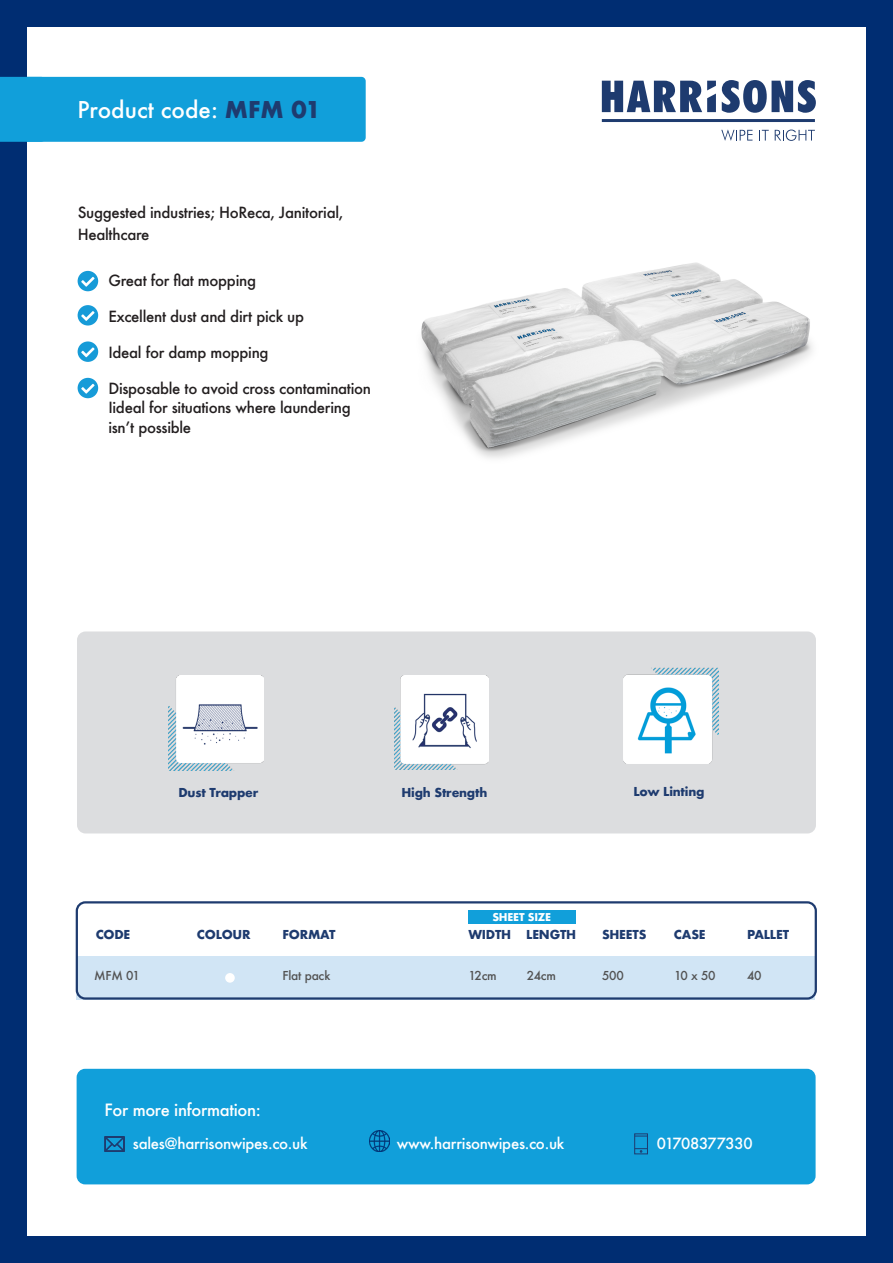
<style>
.page{position:relative;width:893px;height:1263px;background:#fff}
.page>*{position:absolute;margin:0;border:0;box-sizing:border-box;transform-origin:0 0}
.t1{font:500 22.5px "Futura";color:#fff}
.t2{font:500 16.5px "Futura";letter-spacing:-.02em;color:#fff}
.t3{font:500 15px "Futura";letter-spacing:-.02em;color:#231f20}
.t4{font:500 15px "Futura";letter-spacing:-.02em;color:#fff}
.t5{font:700 12px "Futura";letter-spacing:-.02em;color:#1e3b6f}
.t6{font:500 12px "Futura";letter-spacing:-.02em;color:#525252}
.t7{font:700 10.5px "Futura";letter-spacing:-.02em;color:#fff}
.s1{font-weight:700;color:#1e3b6f}
</style>
<div class="page">
<div style="left:77px;top:956px;width:738px;height:44px;background:#d1e5f5"></div>
<div style="left:468px;top:910px;width:108px;height:14px;background:#119fda"></div>
<div style="left:77px;top:631px;width:739px;height:202px;background:#dcdddf;border-radius:9px"></div>
<div style="left:77px;top:1069px;width:739px;height:115px;background:#119fda;border-radius:9px"></div>
<div style="left:225px;top:973px;width:10px;height:10px;background:#fff;border-radius:50%"></div>
<svg style="left:104px;top:1136px;width:21px;height:16px"></svg>
<div style="left:634px;top:1133px;width:14px;height:21px;border:1px solid #1e3b6f"></div>
<svg style="left:635px;top:1135px;width:12px;height:1px"></svg>
<svg style="left:635px;top:1148px;width:12px;height:4px"></svg>
<img style="left:369px;top:1131px;width:21px;height:20px">
<div style="left:78px;top:271px;width:20px;height:20px;background:#169bd8;border-radius:50%"></div>
<svg style="left:81px;top:277px;width:14px;height:10px"></svg>
<img style="left:169px;top:675px;width:95px;height:96px">
<img style="left:394px;top:675px;width:95px;height:94px">
<img style="left:623px;top:667px;width:96px;height:96px">
<div style="left:76px;top:901px;width:741px;height:99px;border:2px solid #1e3b6f;border-radius:9px"></div>
<div style="left:78px;top:305px;width:20px;height:20px;background:#169bd8;border-radius:50%"></div>
<svg style="left:81px;top:311px;width:14px;height:10px"></svg>
<div style="left:78px;top:341px;width:20px;height:21px;background:#169bd8;border-radius:50%"></div>
<svg style="left:81px;top:347px;width:14px;height:10px"></svg>
<div style="left:78px;top:378px;width:20px;height:20px;background:#169bd8;border-radius:50%"></div>
<svg style="left:81px;top:384px;width:14px;height:10px"></svg>
<div style="left:0;top:0;width:893px;height:26px;background:#002d72"></div>
<div style="left:0;top:1237px;width:893px;height:26px;background:#002d72"></div>
<div style="left:0;top:0;width:26px;height:1263px;background:#002d72"></div>
<div style="left:867px;top:0;width:26px;height:1263px;background:#002d72"></div>
<svg style="left:722px;top:80px;width:94px;height:33px"></svg>
<svg style="left:602px;top:81px;width:114px;height:31px"></svg>
<svg style="left:721px;top:129px;width:31px;height:12px"></svg>
<svg style="left:759px;top:130px;width:10px;height:11px"></svg>
<svg style="left:775px;top:130px;width:40px;height:11px"></svg>
<hr style="left:602px;top:119px;width:213px;height:3px;background:#1e3b6f">
<div style="left:0;top:77px;width:366px;height:65px;background:#119fda"></div>
<img style="left:421px;top:262px;width:391px;height:196px">
<p class="t1" style="left:77px;top:94px;width:245px">Product code: <span class="s1">MFM 01</span></p>
<p class="t3" style="left:78px;top:202px;width:267px">Suggested industries; HoReca, Janitorial,</p>
<p class="t3" style="left:78px;top:224px;width:73px">Healthcare</p>
<p class="t3" style="left:108px;top:270px;width:149px">Great for flat mopping</p>
<p class="t3" style="left:108px;top:306px;width:197px">Excellent dust and dirt pick up</p>
<p class="t3" style="left:108px;top:342px;width:162px">Ideal for damp mopping</p>
<p class="t3" style="left:108px;top:378px;width:264px">Disposable to avoid cross contamination</p>
<p class="t3" style="left:108px;top:397px;width:244px">Iideal for situations where laundering</p>
<p class="t3" style="left:108px;top:417px;width:84px">isn’t possible</p>
<p class="t5" style="left:178px;top:783px;width:82px">Dust Trapper</p>
<p class="t5" style="left:401px;top:783px;width:88px">High Strength</p>
<p class="t5" style="left:633px;top:783px;width:73px">Low Linting</p>
<p class="t7" style="left:492px;top:909px;width:60px">SHEET SIZE</p>
<p class="t5" style="left:96px;top:925px;width:36px">CODE</p>
<p class="t5" style="left:197px;top:925px;width:55px">COLOUR</p>
<p class="t5" style="left:283px;top:925px;width:55px">FORMAT</p>
<p class="t5" style="left:468px;top:925px;width:44px">WIDTH</p>
<p class="t5" style="left:526px;top:925px;width:52px">LENGTH</p>
<p class="t5" style="left:602px;top:925px;width:46px">SHEETS</p>
<p class="t5" style="left:674px;top:925px;width:33px">CASE</p>
<p class="t5" style="left:747px;top:925px;width:44px">PALLET</p>
<p class="t6" style="left:94px;top:967px;width:47px">MFM 01</p>
<p class="t6" style="left:283px;top:967px;width:49px">Flat pack</p>
<p class="t6" style="left:468px;top:967px;width:30px">12cm</p>
<p class="t6" style="left:527px;top:967px;width:31px">24cm</p>
<p class="t6" style="left:602px;top:967px;width:23px">500</p>
<p class="t6" style="left:674px;top:967px;width:43px">10 x 50</p>
<p class="t6" style="left:747px;top:967px;width:16px">40</p>
<p class="t2" style="left:105px;top:1098px;width:158px">For more information:</p>
<p class="t4" style="left:133px;top:1133px;width:176px">sales@harrisonwipes.co.uk</p>
<p class="t4" style="left:397px;top:1133px;width:169px">www.harrisonwipes.co.uk</p>
<p class="t4" style="left:657px;top:1133px;width:97px">01708377330</p>
</div>
